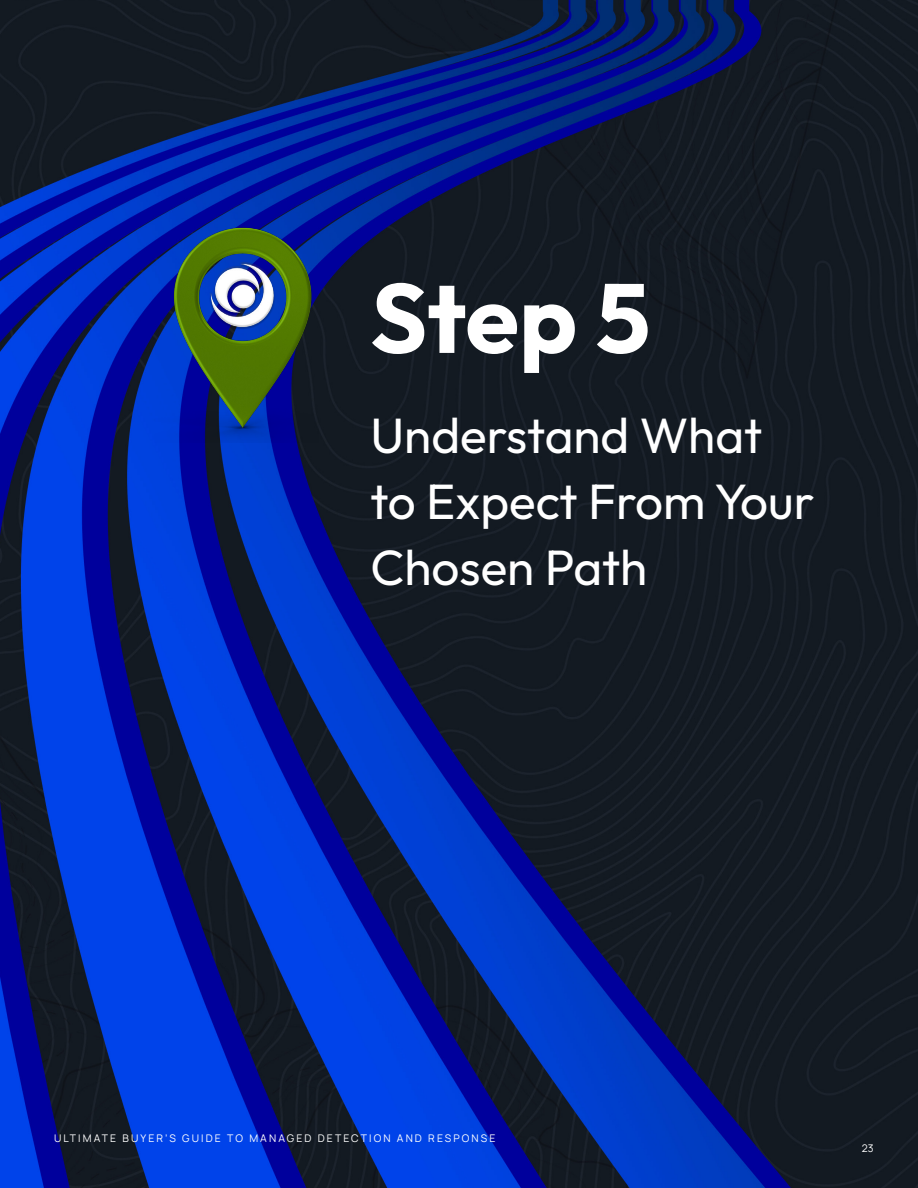
<style>
.page{position:relative;width:918px;height:1188px;background:#fff}
.page>*{position:absolute;margin:0;border:0;box-sizing:border-box;transform-origin:0 0}
.t1{font:700 97.8px "Outfit";color:#fff}
.t2{font:49.5px/66px "Outfit";color:#fff}
.t3{font:10.5px "Manrope";letter-spacing:.2em;color:#fff}
</style>
<div class="page">
<img style="left:0;top:0;width:918px;height:1188px">
<img style="left:154px;top:205px;width:164px;height:237px">
<h1 class="t1" style="left:370px;top:263px;width:282px">Step 5</h1>
<h2 class="t2" style="left:370px;top:402px;width:446px">Understand What to Expect From Your<br>Chosen Path</h2>
<p class="t3" style="left:54px;top:1131px;width:443px">ULTIMATE BUYER’S GUIDE TO MANAGED DETECTION AND RESPONSE</p>
<p class="t3" style="left:862px;top:1141px;width:13px">23</p>
</div>
